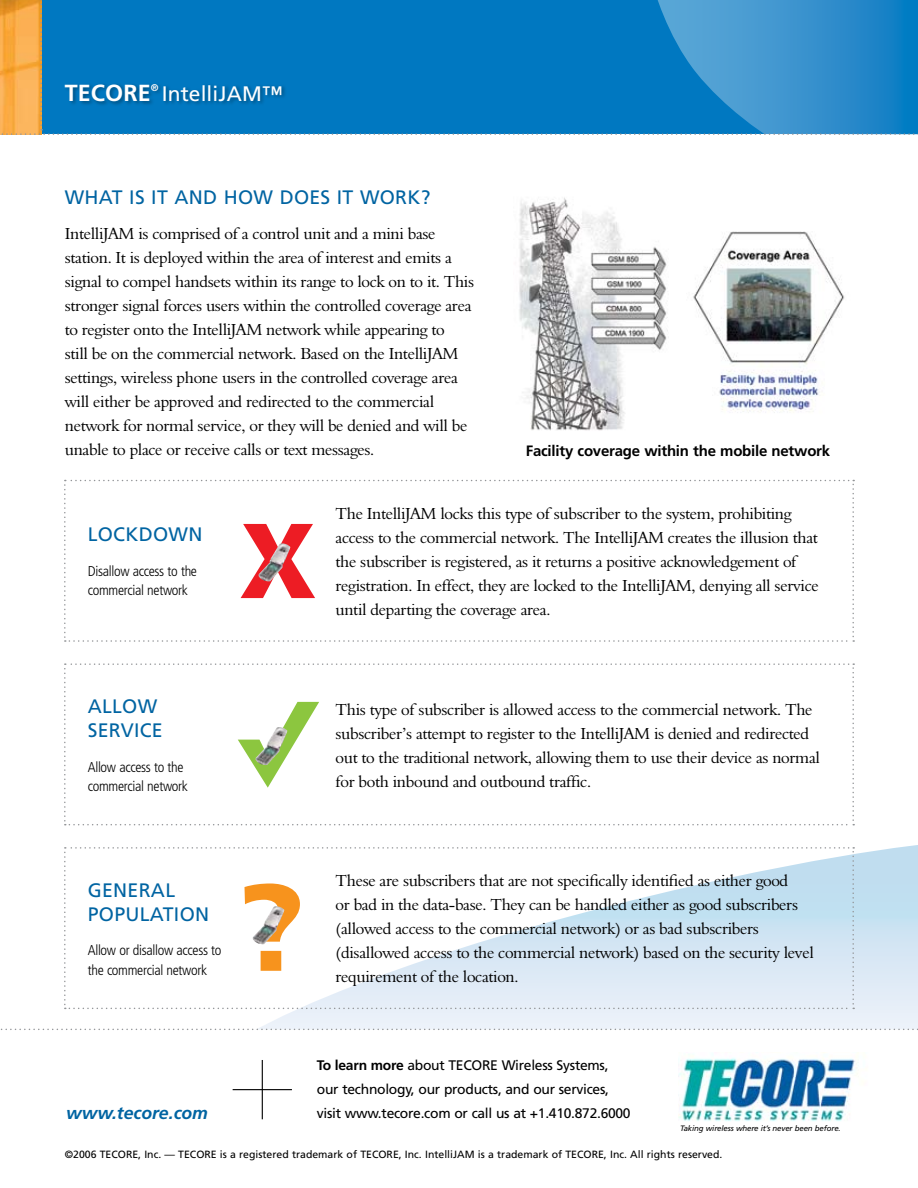
<style>
.page{position:relative;width:918px;height:1188px;background:#fff}
.page>*{position:absolute;margin:0;border:0;box-sizing:border-box;transform-origin:0 0}
.t1{font:700 23.25px "Frutiger";color:#fff}
.t2{font:21px "Frutiger";letter-spacing:.005em;color:#fff}
.t3{font:19.5px/24px "Frutiger";letter-spacing:.015em;color:#0064a2}
.t4{font:italic 700 17.55px "Frutiger";color:#0064a2}
.t5{font:16.5px/24px "Aldine 401 BT Roman A";letter-spacing:-.02em;color:#000}
.t6{font:700 15px "Frutiger";letter-spacing:-.015em;color:#000}
.t7{font:300 condensed 14.25px/19.5px "Frutiger";letter-spacing:-.02em;color:#000}
.t8{font:13.8px/24px "Frutiger";letter-spacing:-.02em;color:#000}
.t9{font:10.5px "Frutiger";color:#000}
.t10{font:700 9.75px "Frutiger";color:#fff}
.t11{font:italic 7.8px "Frutiger";letter-spacing:-.015em;color:#000}
.s1{font-weight:700}
</style>
<div class="page">
<hr style="left:262px;top:1060px;width:1px;height:59px;background:#000">
<hr style="left:233px;top:1089px;width:59px;height:1px;background:#000">
<svg style="left:257px;top:845px;width:661px;height:184px;background:#dfecf6"></svg>
<svg style="left:0;top:1029px;width:918px;height:1px"></svg>
<svg style="left:0;top:0;width:918px;height:135px;background:#1a81be"></svg>
<img style="left:678px;top:1058px;width:180px;height:63px">
<div style="left:63px;top:82px;width:225px;height:26px;background:#000;opacity:.35"></div>
<img style="left:519px;top:197px;width:326px;height:234px">
<svg style="left:64px;top:663px;width:790px;height:162px"></svg>
<svg style="left:64px;top:847px;width:790px;height:162px"></svg>
<svg style="left:64px;top:480px;width:790px;height:162px"></svg>
<img style="left:256px;top:727px;width:31px;height:38px">
<img style="left:253px;top:906px;width:31px;height:39px">
<img style="left:259px;top:543px;width:31px;height:39px">
<h1 class="t1" style="left:65px;top:79px;width:56px">TECORE</h1>
<p class="t10" style="left:151px;top:82px;width:9px">®</p>
<p class="t2" style="left:162px;top:81px;width:122px">IntelliJAM™</p>
<p class="t3" style="left:65px;top:185px;width:192px">What is it and how</p>
<p class="t3" style="left:280px;top:185px;width:27px">does</p>
<p class="t3" style="left:337px;top:185px;width:40px">it wor</p>
<p class="t3" style="left:408px;top:185px;width:25px">k?</p>
<p class="t5" style="left:65px;top:221px;width:411px">IntelliJAM is comprised of a control unit and a mini base station. It is deployed within the area of interest and emits a signal to compel handsets within its range to lock on to it. This stronger signal forces users within the controlled coverage area to register onto the IntelliJAM network while appearing to<br>still be on the commercial network. Based on the IntelliJAM settings, wireless phone users in the controlled coverage area will either be approved and redirected to the commercial network for normal service, or they will be denied and will be unable to place or receive calls or text messages.</p>
<p class="t6" style="left:526px;top:442px;width:306px">Facility coverage within the mobile network</p>
<p class="t3" style="left:88px;top:522px;width:13px">Loc</p>
<p class="t3" style="left:125px;top:522px;width:79px">kdown</p>
<p class="t7" style="left:88px;top:561px;width:111px">Disallow access to the commercial network</p>
<p class="t3" style="left:88px;top:694px;width:56px">allow service</p>
<p class="t7" style="left:88px;top:757px;width:102px">Allow access to the commercial network</p>
<p class="t3" style="left:88px;top:878px;width:53px">Genera</p>
<p class="t3" style="left:165px;top:878px;width:11px">l</p>
<p class="t3" style="left:88px;top:902px;width:75px">Populatio</p>
<p class="t3" style="left:195px;top:902px;width:16px">n</p>
<p class="t7" style="left:88px;top:941px;width:135px">Allow or disallow access to the commercial network</p>
<p class="t5" style="left:336px;top:501px;width:485px">The IntelliJAM locks this type of subscriber to the system, prohibiting access to the commercial network. The IntelliJAM creates the illusion that the subscriber is registered, as it returns a positive acknowledgement of registration. In effect, they are locked to the IntelliJAM, denying all service until departing the coverage area.</p>
<p class="t5" style="left:336px;top:697px;width:486px">This type of subscriber is allowed access to the commercial network. The subscriber’s attempt to register to the IntelliJAM is denied and redirected out to the traditional network, allowing them to use their device as normal for both inbound and outbound traffic.</p>
<p class="t5" style="left:336px;top:869px;width:480px">These are subscribers that are not specifically identified as either good<br>or bad in the data-base. They can be handled either as good subscribers (allowed access to the commercial network) or as bad subscribers (disallowed access to the commercial network) based on the security level requirement of the location.</p>
<p class="t8" style="left:317px;top:1053px;width:294px"><span class="s1">To learn more</span> about TECORE Wireless Systems, our technology, our products, and our services,</p>
<p class="t4" style="left:66px;top:1103px;width:143px">www.tecore.com</p>
<p class="t8" style="left:317px;top:1101px;width:315px">visit www.tecore.com or call us at +1.410.872.6000</p>
<p class="t11" style="left:680px;top:1123px;width:162px">Taking wireless where it’s never been before.</p>
<p class="t9" style="left:65px;top:1148px;width:659px">©2006 TECORE, Inc. — TECORE is a registered trademark of TECORE, Inc. IntelliJAM is a trademark of TECORE, Inc. All rights reserved.</p>
</div>
